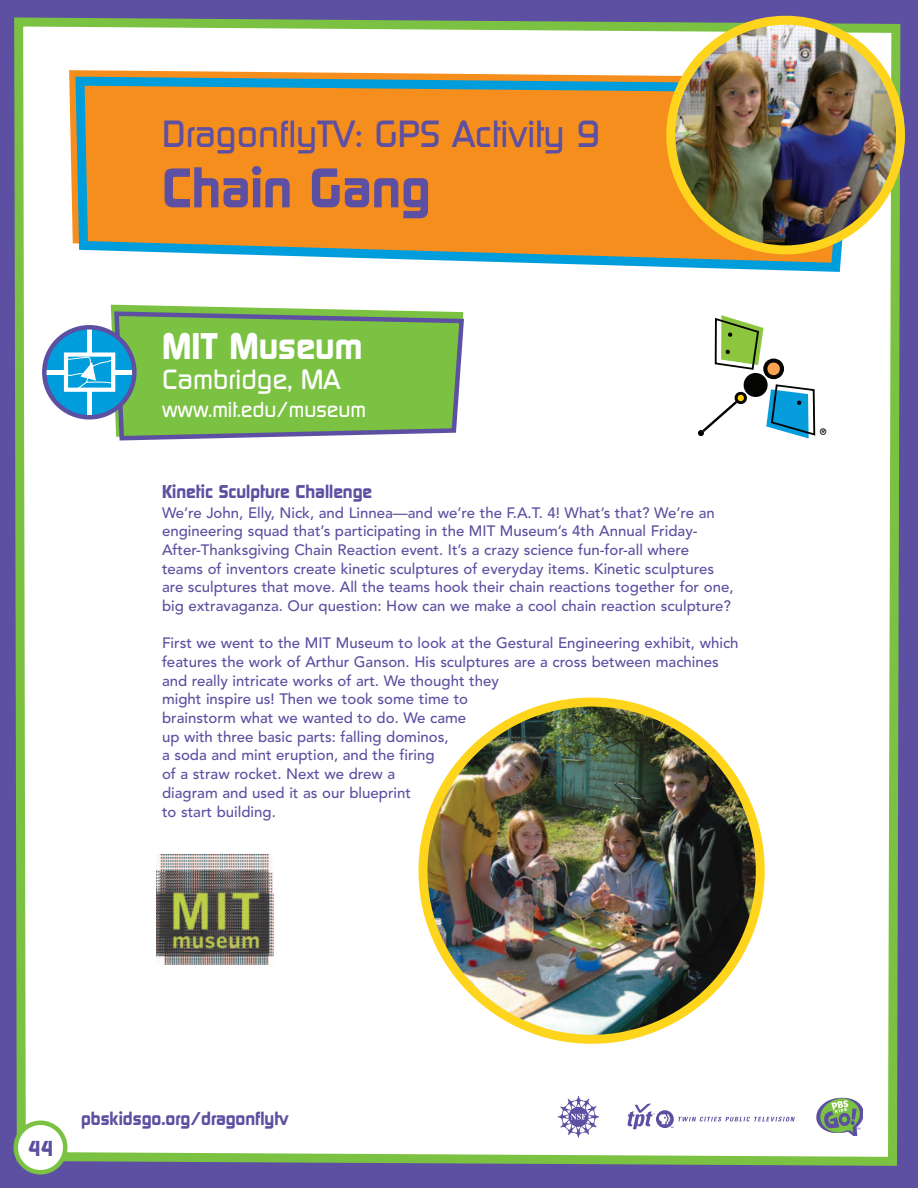
<style>
.page{position:relative;width:918px;height:1188px;background:#5d4fa1}
.page>*{position:absolute;margin:0;border:0;box-sizing:border-box;transform-origin:0 0}
.t1{font:700 54px "Dicot";color:#5d4fa1}
.t2{font:500 36.75px "Dicot";color:#5d4fa1}
.t3{font:700 36px "Dicot";color:#fff}
.t4{font:500 27px "Dicot";color:#fff}
.t5{font:500 21px "Dicot";color:#fff}
.t6{font:700 21px "Dicot";color:#5d4fa1}
.t7{font:700 18px "Dicot";color:#5d4fa1}
.t8{font:500 15px/18.8px "Avenir";color:#5d4fa1}
</style>
<div class="page">
<div style="left:14px;top:17px;width:886px;height:1149px;background:#fff"></div>
<svg style="left:111px;top:305px;width:352px;height:132px"></svg>
<svg style="left:114px;top:311px;width:350px;height:130px"></svg>
<svg style="left:69px;top:70px;width:597px;height:195px;fill:#f68f24"></svg>
<svg style="left:42px;top:325px;width:95px;height:95px"></svg>
<svg style="left:75px;top:77px;width:779px;height:195px"></svg>
<img style="left:666px;top:16px;width:239px;height:238px">
<svg style="left:14px;top:1120px;width:54px;height:55px"></svg>
<img style="left:418px;top:698px;width:347px;height:346px">
<svg style="left:627px;top:1104px;width:168px;height:25px"></svg>
<svg style="left:815px;top:1096px;width:48px;height:40px"></svg>
<svg style="left:558px;top:1096px;width:41px;height:41px"></svg>
<svg style="left:698px;top:315px;width:128px;height:123px"></svg>
<img style="left:157px;top:854px;width:116px;height:110px">
<h2 class="t2" style="left:162px;top:113px;width:440px">DragonflyTV: GPS Activity 9</h2>
<h1 class="t1" style="left:162px;top:157px;width:270px">Chain Gang</h1>
<h3 class="t3" style="left:162px;top:325px;width:202px">MIT Museum</h3>
<h3 class="t4" style="left:162px;top:364px;width:180px">Cambridge, MA</h3>
<h3 class="t5" style="left:162px;top:398px;width:206px">www.mit.edu/museum</h3>
<p class="t7" style="left:162px;top:481px;width:212px">Kinetic Sculpture Challenge</p>
<p class="t8" style="left:162px;top:504px;width:573px">We’re John, Elly, Nick, and Linnea—and we’re the F.A.T. 4! What’s that? We’re an engineering squad that’s participating in the MIT Museum’s 4th Annual Friday-After-Thanksgiving Chain Reaction event. It’s a crazy science fun-for-all where teams of inventors create kinetic sculptures of everyday items. Kinetic sculptures are sculptures that move. All the teams hook their chain reactions together for one, big extravaganza. Our question: How can we make a cool chain reaction sculpture?</p>
<p class="t8" style="left:162px;top:635px;width:578px">First we went to the MIT Museum to look at the Gestural Engineering exhibit, which features the work of Arthur Ganson. His sculptures are a cross between machines and really intricate works of art. We thought they<br>might inspire us! Then we took some time to<br>brainstorm what we wanted to do. We came<br>up with three basic parts: falling dominos,<br>a soda and mint eruption, and the firing<br>of a straw rocket. Next we drew a<br>diagram and used it as our blueprint<br>to start building.</p>
<h3 class="t6" style="left:28px;top:1136px;width:27px">44</h3>
<p class="t7" style="left:81px;top:1108px;width:209px">pbskidsgo.org/dragonflytv</p>
</div>
